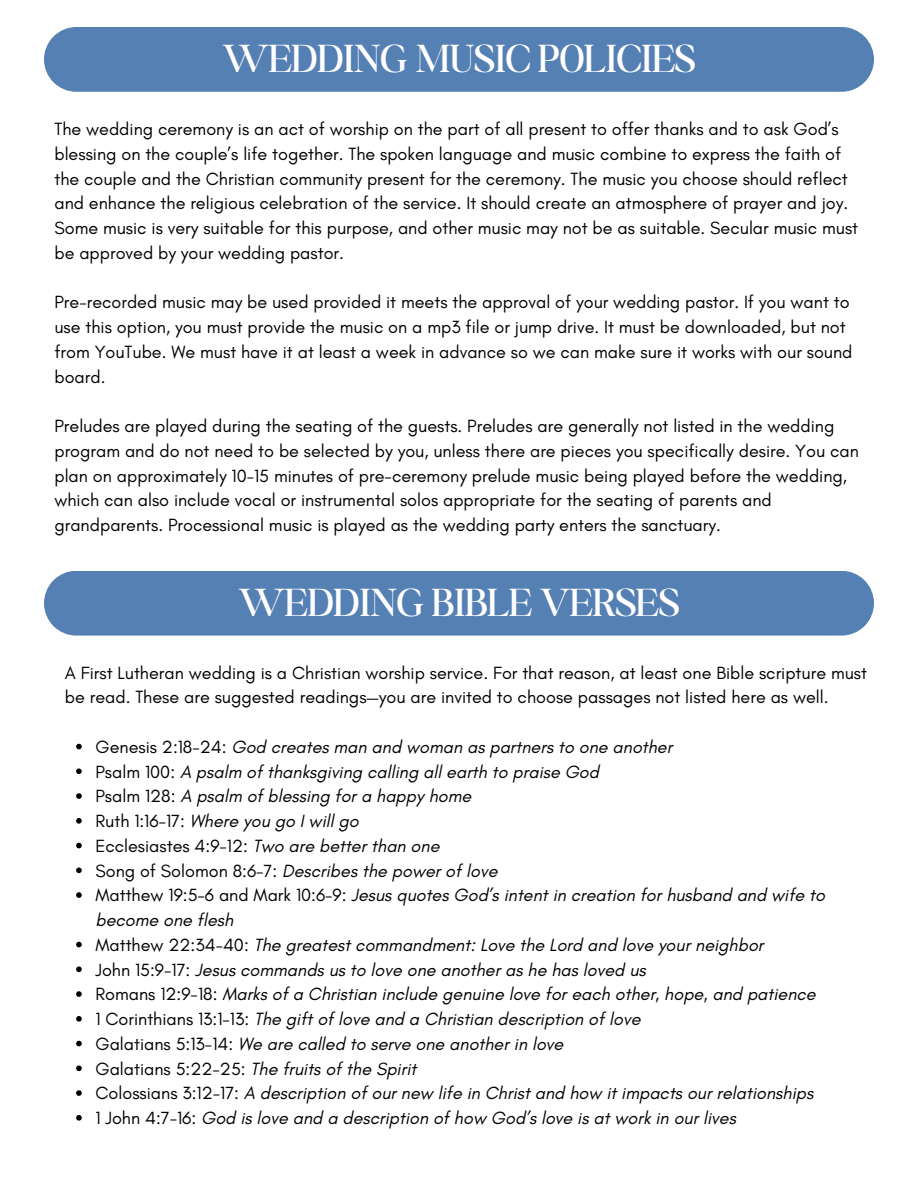
<style>
.page{position:relative;width:918px;height:1188px;background:#fff}
.page>*{position:absolute;margin:0;border:0;box-sizing:border-box;transform-origin:0 0}
.t1{font:300 42px "Boston Angel";color:#fff}
.t2{font:18px/24.8px "Glacial Indifference";color:#000}
.t3{font:italic 18px/24.8px "Glacial Indifference";color:#000}
.s1{font-style:normal}
.s2{font-style:italic}
</style>
<div class="page">
<div style="left:44px;top:27px;width:830px;height:65px;background:#5580b3"></div>
<svg style="left:76px;top:744px;width:6px;height:5px"></svg>
<svg style="left:76px;top:769px;width:6px;height:5px"></svg>
<svg style="left:76px;top:793px;width:6px;height:6px"></svg>
<svg style="left:76px;top:818px;width:6px;height:6px"></svg>
<svg style="left:76px;top:843px;width:6px;height:5px"></svg>
<svg style="left:76px;top:868px;width:6px;height:5px"></svg>
<svg style="left:76px;top:892px;width:6px;height:6px"></svg>
<svg style="left:76px;top:942px;width:6px;height:5px"></svg>
<svg style="left:76px;top:967px;width:6px;height:5px"></svg>
<svg style="left:76px;top:991px;width:6px;height:6px"></svg>
<svg style="left:76px;top:1016px;width:6px;height:6px"></svg>
<svg style="left:76px;top:1041px;width:6px;height:5px"></svg>
<svg style="left:76px;top:1066px;width:6px;height:5px"></svg>
<svg style="left:76px;top:1090px;width:6px;height:6px"></svg>
<svg style="left:76px;top:1115px;width:6px;height:6px"></svg>
<div style="left:44px;top:571px;width:830px;height:65px;background:#5580b3"></div>
<p class="t1" style="left:222px;top:33px;width:475px">WEDDING MUSIC POLICIES</p>
<h1 class="t2" style="left:54px;top:116px;width:805px">The wedding ceremony is an act of worship on the part of all present to offer thanks and to ask God’s blessing on the couple’s life together. The spoken language and music combine to express the faith of the couple and the Christian community present for the ceremony. The music you choose should reflect and enhance the religious celebration of the service. It should create an atmosphere of prayer and joy.<br>Some music is very suitable for this purpose, and other music may not be as suitable. Secular music must be approved by your wedding pastor.</h1>
<p class="t2" style="left:54px;top:290px;width:800px">Pre-recorded music may be used provided it meets the approval of your wedding pastor. If you want to use this option, you must provide the music on a mp3 file or jump drive. It must be downloaded, but not from YouTube. We must have it at least a week in advance so we can make sure it works with our sound board.</p>
<p class="t2" style="left:54px;top:413px;width:806px">Preludes are played during the seating of the guests. Preludes are generally not listed in the wedding program and do not need to be selected by you, unless there are pieces you specifically desire. You can plan on approximately 10-15 minutes of pre-ceremony prelude music being played before the wedding, which can also include vocal or instrumental solos appropriate for the seating of parents and grandparents. Processional music is played as the wedding party enters the sanctuary.</p>
<p class="t1" style="left:239px;top:577px;width:442px">WEDDING BIBLE VERSES</p>
<h1 class="t2" style="left:65px;top:660px;width:804px">A First Lutheran wedding is a Christian worship service. For that reason, at least one Bible scripture must be read. These are suggested readings—you are invited to choose passages not listed here as well.</h1>
<p class="t3" style="left:95px;top:734px;width:578px"><span class="s1">Genesis 2:18-24:</span> God creates man and woman as partners to one another</p>
<p class="t3" style="left:95px;top:759px;width:505px"><span class="s1">Psalm 100:</span> A psalm of thanksgiving calling all earth to praise God</p>
<p class="t3" style="left:95px;top:784px;width:377px"><span class="s1">Psalm 128:</span> A psalm of blessing for a happy home</p>
<p class="t3" style="left:95px;top:808px;width:265px"><span class="s1">Ruth 1:16-17:</span> Where you go I will go</p>
<p class="t2" style="left:95px;top:833px;width:346px">Ecclesiastes 4:9-12: <span class="s2">Two are better than one</span></p>
<p class="t3" style="left:95px;top:858px;width:404px"><span class="s1">Song of Solomon 8:6-7:</span> Describes the power of love</p>
<p class="t3" style="left:95px;top:883px;width:731px"><span class="s1">Matthew 19:5-6 and Mark 10:6-9:</span> Jesus quotes God’s intent in creation for husband and wife to become one flesh</p>
<p class="t3" style="left:95px;top:932px;width:670px"><span class="s1">Matthew 22:34-40:</span> The greatest commandment: Love the Lord and love your neighbor</p>
<p class="t3" style="left:95px;top:957px;width:552px"><span class="s1">John 15:9-17:</span> Jesus commands us to love one another as he has loved us</p>
<p class="t3" style="left:95px;top:982px;width:722px"><span class="s1">Romans 12:9-18:</span> Marks of a Christian include genuine love for each other, hope, and patience</p>
<p class="t3" style="left:95px;top:1006px;width:547px"><span class="s1">1 Corinthians 13:1-13:</span> The gift of love and a Christian description of love</p>
<p class="t3" style="left:95px;top:1031px;width:469px"><span class="s1">Galatians 5:13-14:</span> We are called to serve one another in love</p>
<p class="t3" style="left:95px;top:1056px;width:322px"><span class="s1">Galatians 5:22-25:</span> The fruits of the Spirit</p>
<p class="t3" style="left:95px;top:1081px;width:719px"><span class="s1">Colossians 3:12-17:</span> A description of our new life in Christ and how it impacts our relationships</p>
<p class="t3" style="left:95px;top:1105px;width:642px"><span class="s1">1 John 4:7-16:</span> God is love and a description of how God’s love is at work in our lives</p>
</div>
